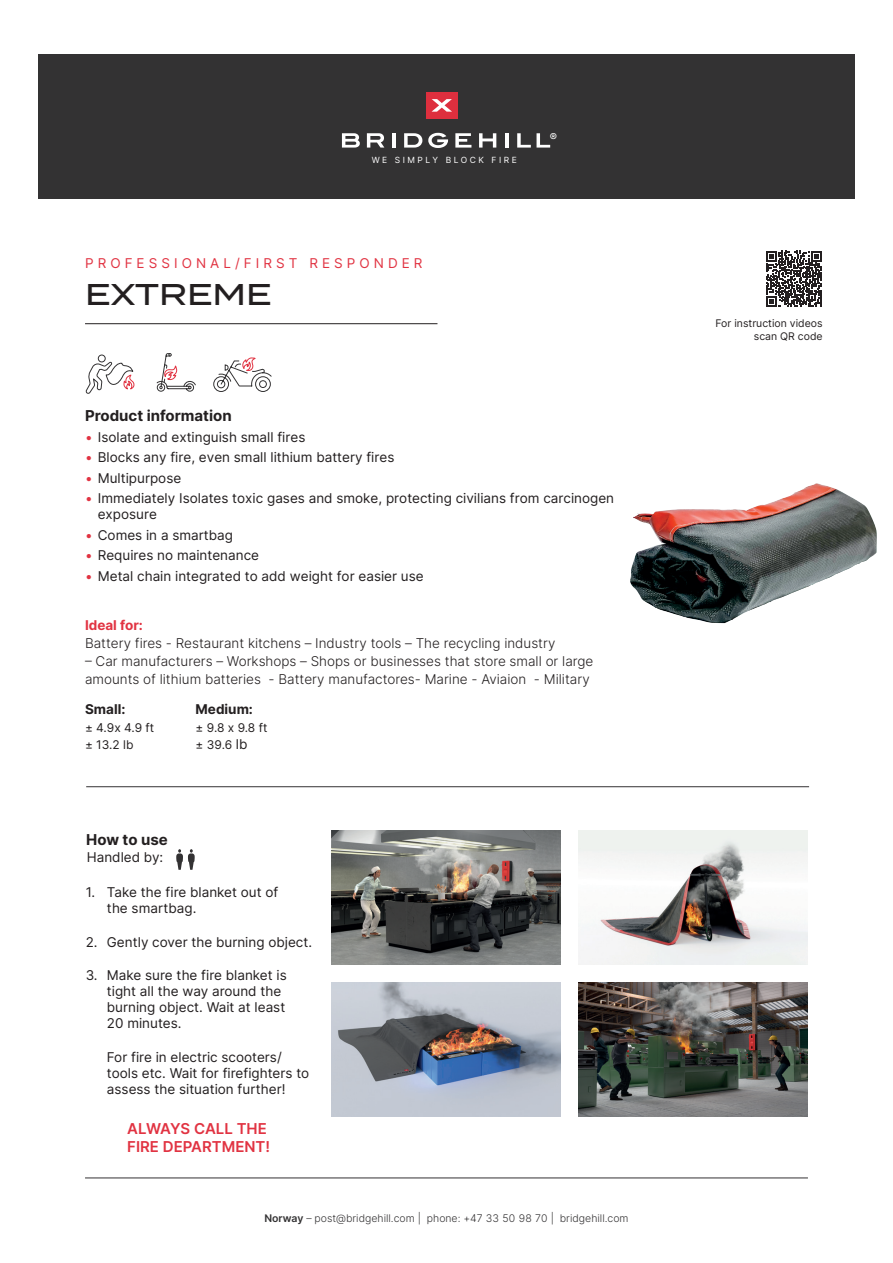
<style>
.page{position:relative;width:893px;height:1263px;background:#fff}
.page>*{position:absolute;margin:0;border:0;box-sizing:border-box;transform-origin:0 0}
.t1{font:500 30px "Termina";color:#231f20}
.t2{font:600 15px/18px "Inter";color:#e13342}
.t3{font:700 15px "Inter";color:#231f20}
.t4{font:13.5px/16.2px "Inter";color:#231f20}
.t5{font:300 13.5px/18px "Inter";color:#231f20}
.t6{font:13.5px "Inter";letter-spacing:.3em;color:#e13342}
.t7{font:700 13.5px "Inter";color:#231f20}
.t8{font:700 13.5px "Inter";color:#e13342}
.t9{font:12px/17.7px "Inter";color:#231f20}
.t10{font:10.8px "Inter";color:#fff}
.t11{font:300 10.5px "Inter";color:#333233}
.t12{font:10.5px/12.6px "Inter";color:#231f20;text-align:right}
.t13{font:8.55px "Inter";letter-spacing:.3em;color:#fff}
.s1{color:#e13342}
.s2{font-size:13.5px}
.s3{font-weight:600}
</style>
<div class="page">
<div style="left:38px;top:54px;width:817px;height:145px;background:#333233"></div>
<svg style="left:342px;top:133px;width:18px;height:15px"></svg>
<svg style="left:367px;top:133px;width:17px;height:15px"></svg>
<hr style="left:392px;top:133px;width:4px;height:15px;background:#fff">
<svg style="left:404px;top:133px;width:18px;height:15px"></svg>
<svg style="left:428px;top:133px;width:20px;height:15px"></svg>
<svg style="left:455px;top:133px;width:16px;height:15px"></svg>
<svg style="left:479px;top:133px;width:17px;height:15px"></svg>
<hr style="left:505px;top:133px;width:4px;height:15px;background:#fff">
<svg style="left:517px;top:133px;width:14px;height:15px"></svg>
<svg style="left:537px;top:133px;width:13px;height:15px"></svg>
<div style="left:426px;top:92px;width:31px;height:27px;background:#de2f3e"></div>
<svg style="left:432px;top:99px;width:20px;height:13px"></svg>
<hr style="left:85px;top:1178px;width:723px;height:1px;background:#333233">
<hr style="left:85px;top:323px;width:352px;height:1px;background:#231f20">
<img style="left:331px;top:830px;width:230px;height:134px">
<img style="left:331px;top:982px;width:230px;height:134px">
<img style="left:578px;top:830px;width:230px;height:134px">
<img style="left:578px;top:982px;width:230px;height:134px">
<img style="left:630px;top:483px;width:247px;height:140px">
<svg style="left:85px;top:354px;width:50px;height:40px"></svg>
<svg style="left:213px;top:357px;width:59px;height:35px"></svg>
<svg style="left:156px;top:353px;width:40px;height:39px"></svg>
<svg style="left:176px;top:849px;width:19px;height:21px"></svg>
<hr style="left:86px;top:786px;width:723px;height:1px;background:#333233">
<svg style="left:766px;top:251px;width:55px;height:55px"></svg>
<p class="t13" style="left:372px;top:153px;width:147px">WE SIMPLY BLOCK FIRE</p>
<p class="t10" style="left:550px;top:129px;width:9px">®</p>
<p class="t6" style="left:85px;top:254px;width:339px">PROFESSIONAL/FIRST RESPONDER</p>
<h1 class="t1" style="left:85px;top:272px;width:188px">EXTREME</h1>
<p class="t3" style="left:85px;top:405px;width:148px">Product information</p>
<p class="t4" style="left:85px;top:428px;width:222px"><span class="s1">•</span> Isolate and extinguish small fires</p>
<p class="t4" style="left:85px;top:449px;width:311px"><span class="s1">•</span> Blocks any fire, even small lithium battery fires</p>
<p class="t4" style="left:85px;top:469px;width:98px"><span class="s1">•</span> Multipurpose</p>
<p class="t4" style="left:98px;top:490px;width:518px;text-indent:-13px"><span class="s1">•</span> Immediately Isolates toxic gases and smoke, protecting civilians from carcinogen exposure</p>
<p class="t4" style="left:85px;top:526px;width:149px"><span class="s1">•</span> Comes in a smartbag</p>
<p class="t4" style="left:85px;top:547px;width:176px"><span class="s1">•</span> Requires no maintenance</p>
<p class="t4" style="left:85px;top:567px;width:340px"><span class="s1">•</span> Metal chain integrated to add weight for easier use</p>
<p class="t8" style="left:85px;top:615px;width:59px">Ideal for:</p>
<p class="t5" style="left:85px;top:634px;width:472px">Battery fires - Restaurant kitchens – Industry tools – The recycling industry</p>
<p class="t5" style="left:85px;top:652px;width:510px">– Car manufacturers – Workshops – Shops or businesses that store small or large amounts of lithium batteries - Battery manufactores- Marine - Aviaion - Military</p>
<p class="t7" style="left:85px;top:699px;width:42px">Small:</p>
<p class="t9" style="left:85px;top:718px;width:71px">± 4.9x 4.9 ft ± 13.2 lb</p>
<p class="t7" style="left:196px;top:699px;width:59px">Medium:</p>
<p class="t9" style="left:196px;top:718px;width:73px">± 9.8 x 9.8 ft ± 39.6 <span class="s2">lb</span></p>
<p class="t3" style="left:86px;top:829px;width:83px">How to use</p>
<p class="t4" style="left:87px;top:849px;width:78px">Handled by:</p>
<p class="t4" style="left:107px;top:884px;width:173px;text-indent:-21px">1. Take the fire blanket out of the smartbag.</p>
<p class="t4" style="left:86px;top:933px;width:228px">2. Gently cover the burning object.</p>
<p class="t4" style="left:107px;top:966px;width:181px;text-indent:-21px">3. Make sure the fire blanket is tight all the way around the burning object. Wait at least<br>20 minutes.</p>
<p class="t4" style="left:107px;top:1048px;width:204px">For fire in electric scooters/ tools etc. Wait for firefighters to assess the situation further!</p>
<p class="t2" style="left:127px;top:1119px;width:144px">ALWAYS CALL THE<br>FIRE DEPARTMENT!</p>
<p class="t11" style="left:264px;top:1211px;width:366px"><span class="s3">Norway</span> – post@bridgehill.com | phone: +47 33 50 98 70 | bridgehill.com</p>
<p class="t12" style="left:716px;top:317px;width:109px">For instruction videos scan QR code</p>
</div>
